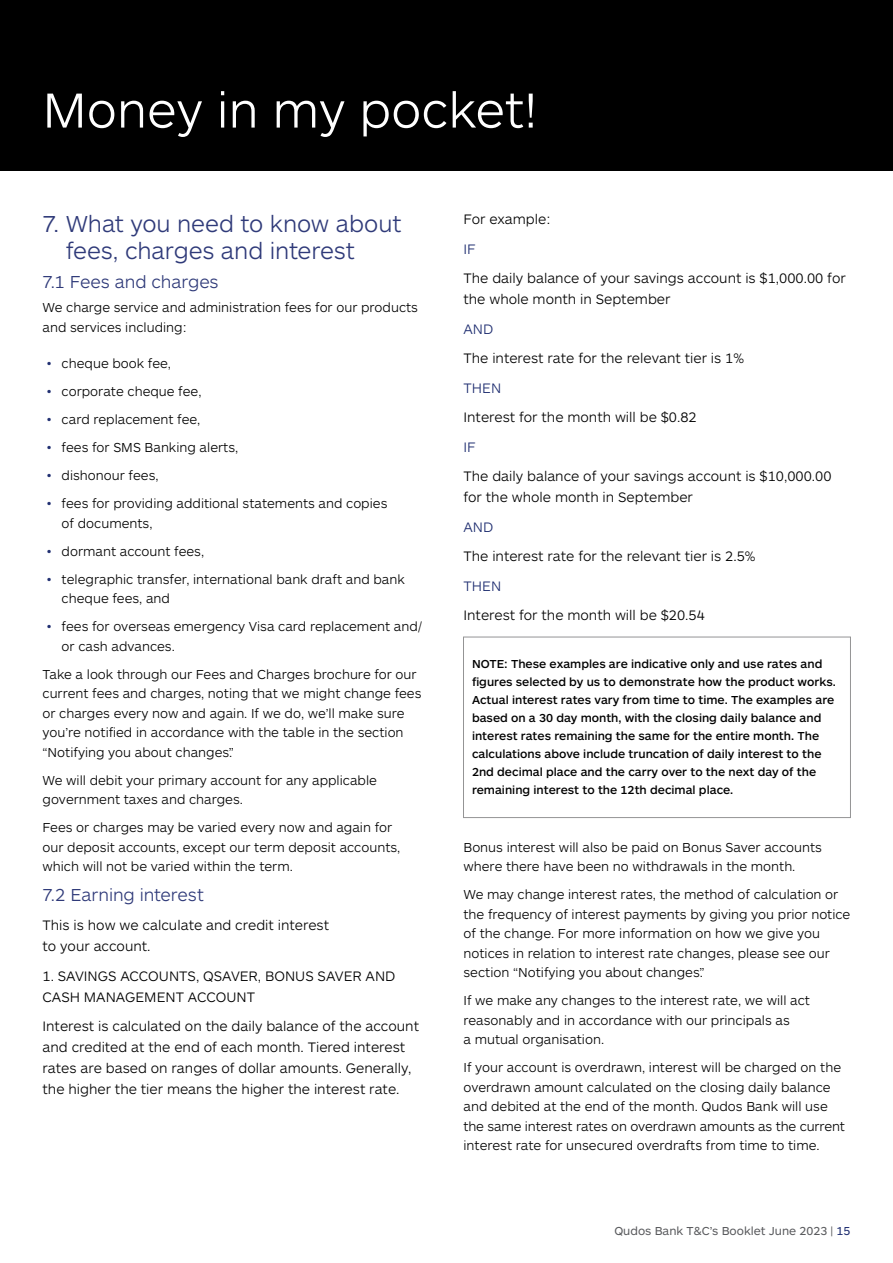
<style>
.page{position:relative;width:893px;height:1263px;background:#fff}
.page>*{position:absolute;margin:0;border:0;box-sizing:border-box;transform-origin:0 0}
.t1{font:300 51px "ARS Maquette";color:#fff}
.t2{font:300 24px/27px "ARS Maquette";letter-spacing:-.005em;color:#2f3a79}
.t3{font:300 18px "ARS Maquette";letter-spacing:-.005em;color:#2f3a79}
.t4{font:300 14.25px/21px "ARS Maquette";color:#000}
.t5{font:300 14.25px "ARS Maquette";color:#202f71}
.t6{font:300 13.5px/19.5px "ARS Maquette";color:#000}
.t7{font:500 12px/18px "ARS Maquette";color:#000}
.t8{font:12px "ARS Maquette";color:#5a5b5e}
.s1{color:#202f71}
</style>
<div class="page">
<div style="left:463px;top:637px;width:388px;height:181px;border:1px solid #949495"></div>
<div style="left:0;top:0;width:893px;height:170px;background:#000"></div>
<h1 class="t1" style="left:43px;top:77px;width:496px">Money in my pocket!</h1>
<h2 class="t2" style="left:66px;top:209px;width:337px;text-indent:-23px">7. What you need to know about fees, charges and interest</h2>
<h3 class="t3" style="left:43px;top:271px;width:178px">7.1 Fees and charges</h3>
<p class="t6" style="left:43px;top:297px;width:377px">We charge service and administration fees for our products and services including:</p>
<p class="t6" style="left:47px;top:353px;width:126px"><span class="s1">•</span> cheque book fee,</p>
<p class="t6" style="left:47px;top:381px;width:156px"><span class="s1">•</span> corporate cheque fee,</p>
<p class="t6" style="left:47px;top:409px;width:155px"><span class="s1">•</span> card replacement fee,</p>
<p class="t6" style="left:47px;top:437px;width:193px"><span class="s1">•</span> fees for SMS Banking alerts,</p>
<p class="t6" style="left:47px;top:465px;width:113px"><span class="s1">•</span> dishonour fees,</p>
<p class="t6" style="left:62px;top:493px;width:327px;text-indent:-15px"><span class="s1">•</span> fees for providing additional statements and copies of documents,</p>
<p class="t6" style="left:47px;top:540px;width:159px"><span class="s1">•</span> dormant account fees,</p>
<p class="t6" style="left:62px;top:568px;width:345px;text-indent:-15px"><span class="s1">•</span> telegraphic transfer, international bank draft and bank cheque fees, and</p>
<p class="t6" style="left:62px;top:616px;width:362px;text-indent:-15px"><span class="s1">•</span> fees for overseas emergency Visa card replacement and/ or cash advances.</p>
<p class="t6" style="left:43px;top:663px;width:380px">Take a look through our Fees and Charges brochure for our current fees and charges, noting that we might change fees or charges every now and again. If we do, we’ll make sure you’re notified in accordance with the table in the section “Notifying you about changes.”</p>
<p class="t6" style="left:43px;top:769px;width:336px">We will debit your primary account for any applicable government taxes and charges.</p>
<p class="t6" style="left:43px;top:817px;width:359px">Fees or charges may be varied every now and again for our deposit accounts, except our term deposit accounts, which will not be varied within the term.</p>
<h3 class="t3" style="left:43px;top:883px;width:163px">7.2 Earning interest</h3>
<p class="t4" style="left:43px;top:914px;width:288px">This is how we calculate and credit interest to your account.</p>
<p class="t4" style="left:43px;top:965px;width:354px">1. SAVINGS ACCOUNTS, QSAVER, BONUS SAVER AND<br>CASH MANAGEMENT ACCOUNT</p>
<p class="t4" style="left:43px;top:1015px;width:378px">Interest is calculated on the daily balance of the account and credited at the end of each month. Tiered interest rates are based on ranges of dollar amounts. Generally, the higher the tier means the higher the interest rate.</p>
<p class="t4" style="left:463px;top:208px;width:89px">For example:</p>
<p class="t5" style="left:463px;top:239px;width:14px">IF</p>
<p class="t4" style="left:463px;top:267px;width:384px">The daily balance of your savings account is $1,000.00 for the whole month in September</p>
<p class="t5" style="left:463px;top:319px;width:31px">AND</p>
<p class="t4" style="left:463px;top:347px;width:282px">The interest rate for the relevant tier is 1%</p>
<p class="t5" style="left:463px;top:378px;width:39px">THEN</p>
<p class="t4" style="left:463px;top:406px;width:235px">Interest for the month will be $0.82</p>
<p class="t5" style="left:463px;top:437px;width:14px">IF</p>
<p class="t4" style="left:463px;top:465px;width:370px">The daily balance of your savings account is $10,000.00 for the whole month in September</p>
<p class="t5" style="left:463px;top:517px;width:31px">AND</p>
<p class="t4" style="left:463px;top:545px;width:294px">The interest rate for the relevant tier is 2.5%</p>
<p class="t5" style="left:463px;top:576px;width:39px">THEN</p>
<p class="t4" style="left:463px;top:604px;width:243px">Interest for the month will be $20.54</p>
<p class="t7" style="left:472px;top:654px;width:365px">NOTE: These examples are indicative only and use rates and figures selected by us to demonstrate how the product works.<br>Actual interest rates vary from time to time. The examples are based on a 30 day month, with the closing daily balance and interest rates remaining the same for the entire month. The calculations above include truncation of daily interest to the 2nd decimal place and the carry over to the next day of the remaining interest to the 12th decimal place.</p>
<p class="t6" style="left:463px;top:837px;width:360px">Bonus interest will also be paid on Bonus Saver accounts where there have been no withdrawals in the month.</p>
<p class="t6" style="left:463px;top:884px;width:388px">We may change interest rates, the method of calculation or the frequency of interest payments by giving you prior notice of the change. For more information on how we give you notices in relation to interest rate changes, please see our section “Notifying you about changes.”</p>
<p class="t6" style="left:463px;top:990px;width:348px">If we make any changes to the interest rate, we will act reasonably and in accordance with our principals as<br>a mutual organisation.</p>
<p class="t6" style="left:463px;top:1057px;width:383px">If your account is overdrawn, interest will be charged on the overdrawn amount calculated on the closing daily balance and debited at the end of the month. Qudos Bank will use the same interest rates on overdrawn amounts as the current interest rate for unsecured overdrafts from time to time.</p>
<p class="t8" style="left:614px;top:1223px;width:238px">Qudos Bank T&amp;C’s Booklet June 2023 | <span class="s1">15</span></p>
</div>
